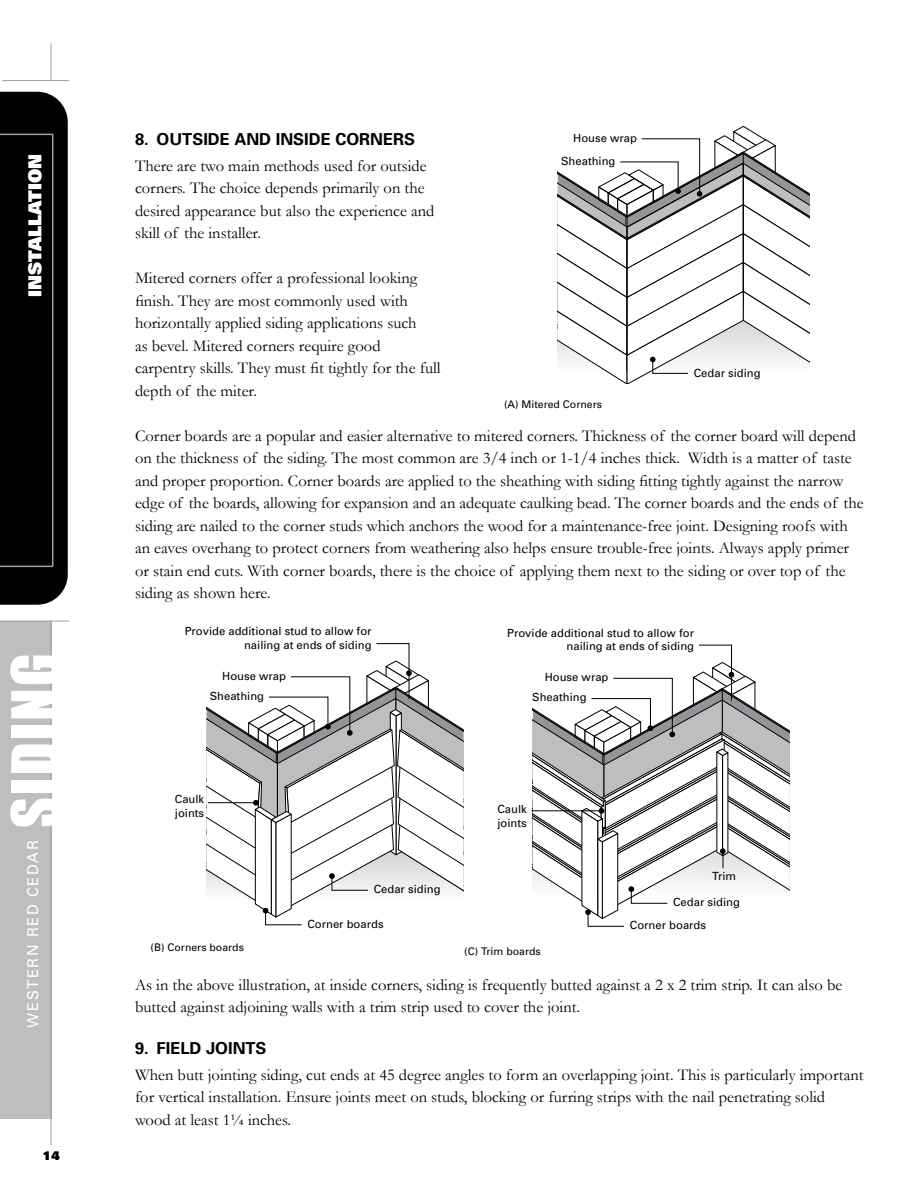
<style>
.page{position:relative;width:918px;height:1188px;background:#fff}
.page>*{position:absolute;margin:0;border:0;box-sizing:border-box;transform-origin:0 0}
.t1{font:60px "Impact";letter-spacing:.035em;color:#fff}
.t2{font:900 18px "Univers";color:#fff}
.t3{font:16.5px/22.5px "Garamond";color:#000}
.t4{font:700 16.5px "Univers";color:#000}
.t5{font:15px "Univers";letter-spacing:.1em;color:#fff}
.t6{font:900 12px "Univers";color:#000}
.t7{font:11.25px/13.5px "Univers";color:#000;text-align:right}
.t8{font:10.5px "Univers";color:#000}
</style>
<div class="page">
<div style="left:0;top:621px;width:51px;height:497px;background:#bcbec0"></div>
<hr style="left:51px;top:44px;width:1px;height:1101px;background:#9d9fa2">
<hr style="left:917px;top:44px;width:1px;height:1101px;background:#9d9fa2">
<div style="left:43px;top:81px;width:51px;height:540px;background:#fff"></div>
<svg style="left:0;top:92px;width:68px;height:513px;background:#0b0b0b"></svg>
<hr style="left:2px;top:80px;width:67px;height:1px;background:#9d9fa2">
<hr style="left:0;top:621px;width:69px;height:1px;background:#9d9fa2">
<svg style="left:207px;top:643px;width:257px;height:283px"></svg>
<hr style="left:208px;top:802px;width:47px;height:1px;background:#000">
<hr style="left:532px;top:810px;width:69px;height:1px;background:#000">
<svg style="left:533px;top:644px;width:257px;height:283px"></svg>
<svg style="left:558px;top:126px;width:252px;height:258px"></svg>
<p class="t2" style="left:23px;top:297px;width:145px;rotate:-90deg">INSTALLATION</p>
<h1 class="t1" style="left:-11px;top:828px;width:176px;rotate:-90deg">SIDING</h1>
<p class="t5" style="left:24px;top:1028px;width:189px;rotate:-90deg">WESTERN RED CEDAR</p>
<p class="t6" style="left:43px;top:1148px;width:18px">14</p>
<p class="t4" style="left:135px;top:129px;width:282px">8. OUTSIDE AND INSIDE CORNERS</p>
<p class="t3" style="left:135px;top:154px;width:301px">There are two main methods used for outside corners. The choice depends primarily on the desired appearance but also the experience and skill of the installer.</p>
<p class="t3" style="left:135px;top:266px;width:307px">Mitered corners offer a professional looking finish. They are most commonly used with horizontally applied siding applications such<br>as bevel. Mitered corners require good carpentry skills. They must fit tightly for the full depth of the miter.</p>
<p class="t3" style="left:135px;top:424px;width:730px">Corner boards are a popular and easier alternative to mitered corners. Thickness of the corner board will depend on the thickness of the siding. The most common are 3/4 inch or 1-1/4 inches thick. Width is a matter of taste and proper proportion. Corner boards are applied to the sheathing with siding fitting tightly against the narrow edge of the boards, allowing for expansion and an adequate caulking bead. The corner boards and the ends of the siding are nailed to the corner studs which anchors the wood for a maintenance-free joint. Designing roofs with an eaves overhang to protect corners from weathering also helps ensure trouble-free joints. Always apply primer or stain end cuts. With corner boards, there is the choice of applying them next to the siding or over top of the siding as shown here.</p>
<p class="t7" style="left:573px;top:131px;width:65px">House wrap</p>
<p class="t7" style="left:561px;top:154px;width:56px">Sheathing</p>
<p class="t7" style="left:694px;top:366px;width:68px">Cedar siding</p>
<p class="t8" style="left:504px;top:398px;width:100px">(A) Mitered Corners</p>
<p class="t7" style="left:185px;top:625px;width:188px">Provide additional stud to allow for nailing at ends of siding</p>
<p class="t7" style="left:507px;top:626px;width:188px">Provide additional stud to allow for nailing at ends of siding</p>
<p class="t7" style="left:222px;top:669px;width:65px">House wrap</p>
<p class="t7" style="left:545px;top:670px;width:65px">House wrap</p>
<p class="t7" style="left:210px;top:689px;width:56px">Sheathing</p>
<p class="t7" style="left:532px;top:690px;width:56px">Sheathing</p>
<p class="t7" style="left:175px;top:792px;width:31px;text-align:left">Caulk joints</p>
<p class="t8" style="left:151px;top:941px;width:95px">(B) Corners boards</p>
<p class="t7" style="left:374px;top:882px;width:68px">Cedar siding</p>
<p class="t7" style="left:307px;top:917px;width:78px">Corner boards</p>
<p class="t7" style="left:497px;top:802px;width:31px;text-align:left">Caulk joints</p>
<p class="t8" style="left:464px;top:945px;width:78px">(C) Trim boards</p>
<p class="t7" style="left:712px;top:869px;width:25px">Trim</p>
<p class="t7" style="left:673px;top:896px;width:68px">Cedar siding</p>
<p class="t7" style="left:630px;top:919px;width:78px">Corner boards</p>
<p class="t3" style="left:135px;top:973px;width:709px">As in the above illustration, at inside corners, siding is frequently butted against a 2 x 2 trim strip. It can also be butted against adjoining walls with a trim strip used to cover the joint.</p>
<p class="t4" style="left:135px;top:1038px;width:133px">9. FIELD JOINTS</p>
<p class="t3" style="left:135px;top:1063px;width:730px">When butt jointing siding, cut ends at 45 degree angles to form an overlapping joint. This is particularly important for vertical installation. Ensure joints meet on studs, blocking or furring strips with the nail penetrating solid wood at least 1¼ inches.</p>
</div>
